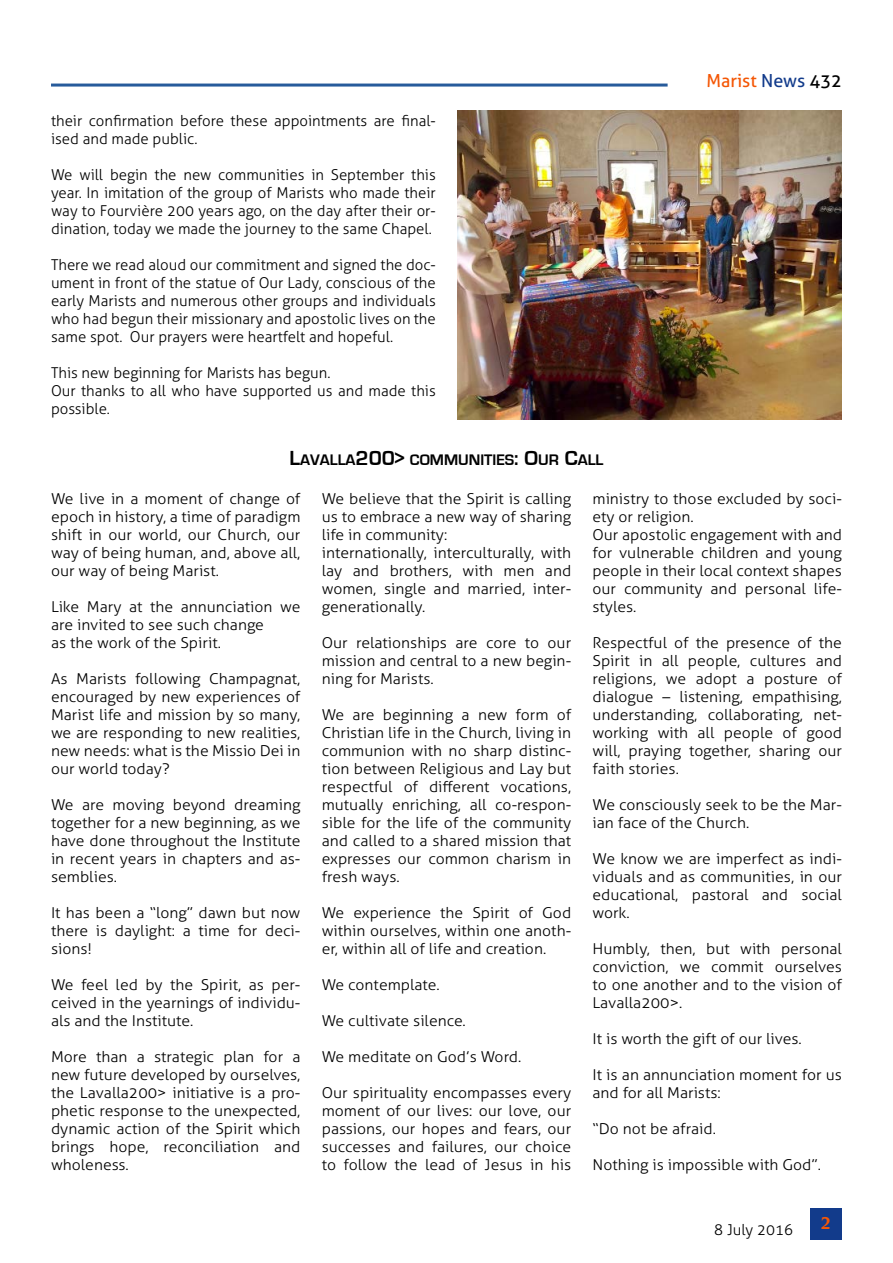
<style>
.page{position:relative;width:893px;height:1263px;background:#fff}
.page>*{position:absolute;margin:0;border:0;box-sizing:border-box;transform-origin:0 0}
.t1{font:18px "Aller";color:#f45706}
.t2{font:700 18px "Novarese IT Cby BT";color:#f45706}
.t3{font:700 15.75px "Eurostile";color:#000}
.t4{font:300 15px/18px "Aller";color:#000;text-align:justify;scale:1.05 1}
.t5{font:300 15px/18px "Aller";color:#000}
.s1{color:#123b8b}
.s2{color:#000}
.s3{font-size:21px}
</style>
<div class="page">
<hr style="left:51px;top:84px;width:617px;height:3px;background:#275b9b">
<div style="left:810px;top:1208px;width:32px;height:31px;background:#123b8b"></div>
<img style="left:457px;top:111px;width:385px;height:309px">
<p class="t5" style="left:51px;top:112px;width:386px">their confirmation before these appointments are final&shy;ised and made public.</p>
<p class="t5" style="left:51px;top:166px;width:386px;text-align:justify">We will begin the new communities in September this year. In imitation of the group of Marists who made their way to Fourvière 200 years ago, on the day after their or&shy;dination, today we made the journey to the same Chapel.</p>
<p class="t5" style="left:51px;top:256px;width:386px;text-align:justify">There we read aloud our commitment and signed the doc&shy;ument in front of the statue of Our Lady, conscious of the early Marists and numerous other groups and individuals who had begun their missionary and apostolic lives on the same spot. Our prayers were heartfelt and hopeful.</p>
<p class="t5" style="left:51px;top:364px;width:386px">This new beginning for Marists has begun.<br>Our thanks to all who have supported us and made this possible.</p>
<p class="t1" style="left:706px;top:69px;width:137px">Marist <span class="s1">News</span> <span class="s2">432</span></p>
<p class="t3" style="left:289px;top:451px;width:307px"><span class="s3">L</span>AVALLA<span class="s3">200&gt;</span> COMM UNITIES<span class="s3">: O</span>UR <span class="s3">C</span>ALL</p>
<p class="t4" style="left:322px;top:490px;width:239px;text-align:left">We believe that the Spirit is calling us to embrace a new way of sharing life in community:<br>internationally, interculturally, with lay and brothers, with men and women, single and married, inter&shy;generationally.</p>
<p class="t4" style="left:322px;top:634px;width:239px">Our relationships are core to our mission and central to a new begin&shy;ning for Marists.</p>
<p class="t4" style="left:322px;top:706px;width:239px">We are beginning a new form of Christian life in the Church, living in communion with no sharp distinc&shy;tion between Religious and Lay but respectful of different vocations, mutually enriching, all co-respon&shy;sible for the life of the community and called to a shared mission that expresses our common charism in fresh ways.</p>
<p class="t4" style="left:322px;top:904px;width:239px">We experience the Spirit of God within ourselves, within one anoth&shy;er, within all of life and creation.</p>
<p class="t4" style="left:322px;top:976px;width:114px">We contemplate.</p>
<p class="t4" style="left:322px;top:1012px;width:139px">We cultivate silence.</p>
<p class="t4" style="left:322px;top:1048px;width:192px">We meditate on God’s Word.</p>
<p class="t4" style="left:322px;top:1084px;width:239px">Our spirituality encompasses every moment of our lives: our love, our passions, our hopes and fears, our successes and failures, our choice to follow the lead of Jesus in his</p>
<p class="t4" style="left:51px;top:490px;width:239px">We live in a moment of change of epoch in history, a time of paradigm shift in our world, our Church, our way of being human, and, above all, our way of being Marist.</p>
<p class="t4" style="left:51px;top:598px;width:239px;text-align:left">Like Mary at the annunciation we are invited to see such change<br>as the work of the Spirit.</p>
<p class="t4" style="left:51px;top:670px;width:239px">As Marists following Champagnat, encouraged by new experiences of Marist life and mission by so many, we are responding to new realities, new needs: what is the Missio Dei in our world today?</p>
<p class="t4" style="left:51px;top:796px;width:239px">We are moving beyond dreaming together for a new beginning, as we have done throughout the Institute in recent years in chapters and as&shy;semblies.</p>
<p class="t4" style="left:51px;top:904px;width:239px">It has been a “long” dawn but now there is daylight: a time for deci&shy;sions!</p>
<p class="t4" style="left:51px;top:976px;width:239px">We feel led by the Spirit, as per&shy;ceived in the yearnings of individu&shy;als and the Institute.</p>
<p class="t4" style="left:51px;top:1048px;width:239px">More than a strategic plan for a new future developed by ourselves, the Lavalla200&gt; initiative is a pro&shy;phetic response to the unexpected, dynamic action of the Spirit which brings hope, reconciliation and wholeness.</p>
<p class="t4" style="left:592px;top:490px;width:239px;text-align:left">ministry to those excluded by soci&shy;ety or religion.<br>Our apostolic engagement with and for vulnerable children and young people in their local context shapes our community and personal life&shy;styles.</p>
<p class="t4" style="left:592px;top:634px;width:239px">Respectful of the presence of the Spirit in all people, cultures and religions, we adopt a posture of dialogue – listening, empathising, understanding, collaborating, net&shy;working with all people of good will, praying together, sharing our faith stories.</p>
<p class="t4" style="left:592px;top:796px;width:239px">We consciously seek to be the Mar&shy;ian face of the Church.</p>
<p class="t4" style="left:592px;top:850px;width:239px">We know we are imperfect as indi&shy;viduals and as communities, in our educational, pastoral and social work.</p>
<p class="t4" style="left:592px;top:940px;width:239px">Humbly, then, but with personal conviction, we commit ourselves to one another and to the vision of Lavalla200&gt;.</p>
<p class="t4" style="left:592px;top:1030px;width:201px">It is worth the gift of our lives.</p>
<p class="t4" style="left:592px;top:1066px;width:239px">It is an annunciation moment for us and for all Marists:</p>
<p class="t4" style="left:592px;top:1120px;width:119px">“Do not be afraid.</p>
<p class="t4" style="left:592px;top:1156px;width:219px">Nothing is impossible with God”.</p>
<p class="t5" style="left:714px;top:1220px;width:80px">8 July 2016</p>
<p class="t2" style="left:821px;top:1212px;width:12px">2</p>
</div>
